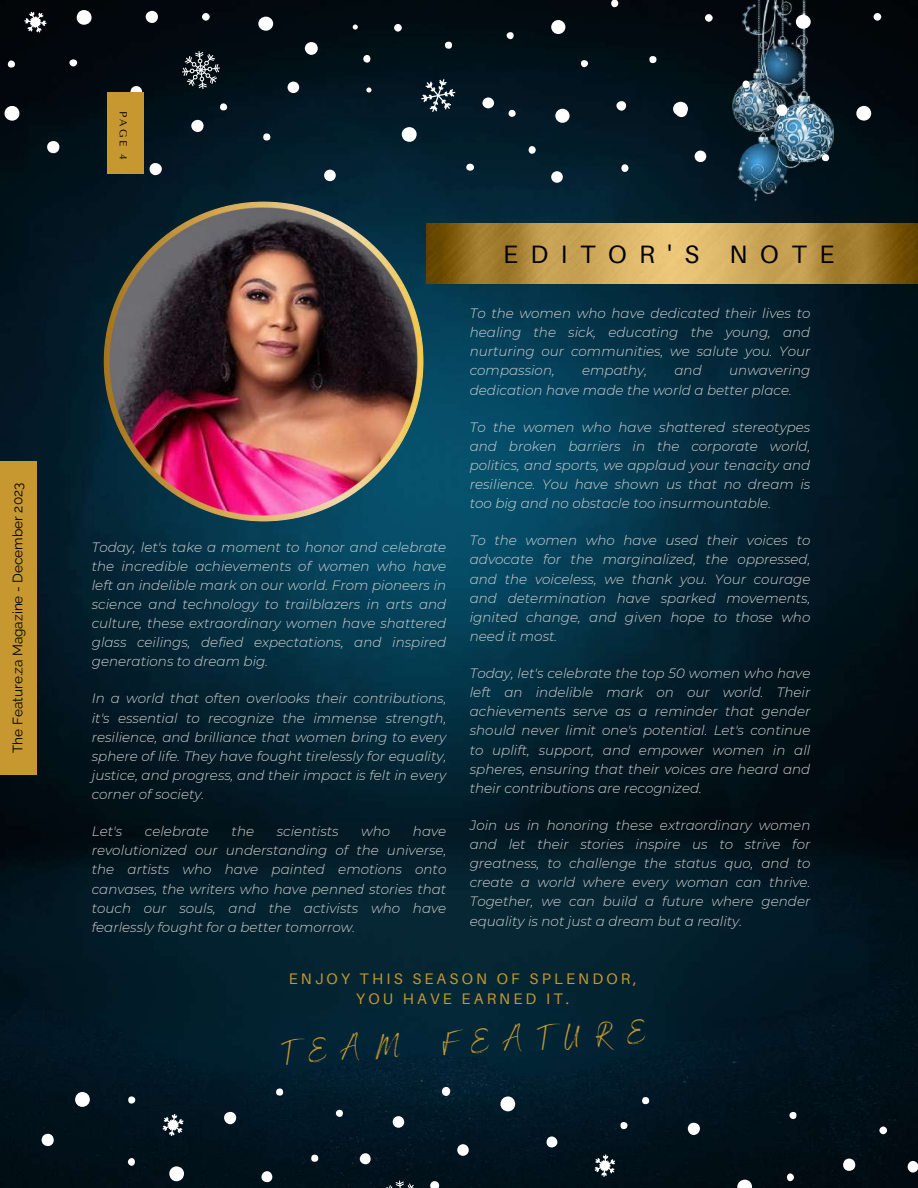
<style>
.page{position:relative;width:918px;height:1188px;background:#fff}
.page>*{position:absolute;margin:0;border:0;box-sizing:border-box;transform-origin:0 0}
.t1{font:33.3px "Benedict";color:#c6982f}
.t2{font:25.2px "Aileron";letter-spacing:.5em;color:#000}
.t3{font:15.3px/19.4px "Aileron";letter-spacing:.21em;color:#c6982f;text-align:center}
.t4{font:13.65px "Raleway";color:#000}
.t5{font:italic 300 13.5px/19.2px "Montserrat";color:#d2d2d0;text-align:justify}
.t6{font:10.2px "Tenor Sans";color:#000}
</style>
<div class="page">
<img style="left:0;top:0;width:918px;height:1188px">
<div style="left:261px;top:1171px;width:11px;height:11px;background:#fff;border-radius:50%"></div>
<div style="left:787px;top:1173px;width:7px;height:8px;background:#fff;border-radius:50%"></div>
<div style="left:42px;top:1134px;width:12px;height:12px;background:#fff;border-radius:50%"></div>
<div style="left:276px;top:1088px;width:7px;height:8px;background:#fff;border-radius:50%"></div>
<div style="left:393px;top:1116px;width:11px;height:12px;background:#fff;border-radius:50%"></div>
<div style="left:224px;top:1112px;width:12px;height:12px;background:#fff;border-radius:50%"></div>
<div style="left:75px;top:1092px;width:15px;height:15px;background:#fff;border-radius:50%"></div>
<div style="left:360px;top:1153px;width:11px;height:11px;background:#fff;border-radius:50%"></div>
<div style="left:620px;top:1122px;width:8px;height:7px;background:#fff;border-radius:50%"></div>
<svg style="left:737px;top:1180px;width:15px;height:8px"></svg>
<div style="left:128px;top:1096px;width:7px;height:8px;background:#fff;border-radius:50%"></div>
<div style="left:879px;top:1126px;width:8px;height:8px;background:#fff;border-radius:50%"></div>
<div style="left:442px;top:1087px;width:8px;height:9px;background:#fff;border-radius:50%"></div>
<div style="left:311px;top:1155px;width:7px;height:7px;background:#fff;border-radius:50%"></div>
<div style="left:128px;top:1158px;width:7px;height:8px;background:#fff;border-radius:50%"></div>
<div style="left:843px;top:1159px;width:12px;height:12px;background:#fff;border-radius:50%"></div>
<div style="left:642px;top:1097px;width:7px;height:7px;background:#fff;border-radius:50%"></div>
<div style="left:457px;top:1144px;width:12px;height:12px;background:#fff;border-radius:50%"></div>
<svg style="left:430px;top:1181px;width:9px;height:7px"></svg>
<div style="left:688px;top:1123px;width:12px;height:12px;background:#fff;border-radius:50%"></div>
<div style="left:500px;top:1096px;width:15px;height:15px;background:#fff;border-radius:50%"></div>
<div style="left:546px;top:1136px;width:11px;height:12px;background:#fff;border-radius:50%"></div>
<div style="left:336px;top:1110px;width:7px;height:7px;background:#fff;border-radius:50%"></div>
<div style="left:169px;top:1166px;width:15px;height:15px;background:#fff;border-radius:50%"></div>
<div style="left:908px;top:1161px;width:10px;height:12px;background:#fff;border-radius:50%"></div>
<div style="left:789px;top:1112px;width:8px;height:7px;background:#fff;border-radius:50%"></div>
<svg style="left:595px;top:1154px;width:20px;height:23px"></svg>
<svg style="left:162px;top:1114px;width:22px;height:22px"></svg>
<svg style="left:382px;top:1180px;width:39px;height:8px"></svg>
<img style="left:732px;top:0;width:102px;height:201px">
<img style="left:427px;top:223px;width:491px;height:61px">
<div style="left:202px;top:13px;width:8px;height:8px;background:#fff;border-radius:50%"></div>
<div style="left:507px;top:32px;width:7px;height:7px;background:#fff;border-radius:50%"></div>
<div style="left:146px;top:11px;width:12px;height:12px;background:#fff;border-radius:50%"></div>
<div style="left:191px;top:120px;width:13px;height:12px;background:#fff;border-radius:50%"></div>
<div style="left:445px;top:42px;width:7px;height:7px;background:#fff;border-radius:50%"></div>
<div style="left:47px;top:141px;width:12px;height:12px;background:#fff;border-radius:50%"></div>
<div style="left:258px;top:17px;width:15px;height:14px;background:#fff;border-radius:50%"></div>
<div style="left:363px;top:55px;width:7px;height:8px;background:#fff;border-radius:50%"></div>
<div style="left:150px;top:163px;width:12px;height:12px;background:#fff;border-radius:50%"></div>
<div style="left:5px;top:106px;width:14px;height:15px;background:#fff;border-radius:50%"></div>
<div style="left:305px;top:42px;width:13px;height:13px;background:#fff;border-radius:50%"></div>
<div style="left:402px;top:127px;width:15px;height:15px;background:#fff;border-radius:50%"></div>
<div style="left:288px;top:82px;width:11px;height:11px;background:#fff;border-radius:50%"></div>
<div style="left:529px;top:146px;width:7px;height:8px;background:#fff;border-radius:50%"></div>
<div style="left:8px;top:61px;width:7px;height:7px;background:#fff;border-radius:50%"></div>
<div style="left:220px;top:103px;width:7px;height:7px;background:#fff;border-radius:50%"></div>
<div style="left:69px;top:59px;width:8px;height:7px;background:#fff;border-radius:50%"></div>
<svg style="left:353px;top:24px;width:5px;height:6px"></svg>
<div style="left:130px;top:86px;width:12px;height:12px;background:#fff;border-radius:50%"></div>
<div style="left:324px;top:170px;width:12px;height:11px;background:#fff;border-radius:50%"></div>
<div style="left:482px;top:97px;width:12px;height:11px;background:#fff;border-radius:50%"></div>
<div style="left:263px;top:133px;width:7px;height:8px;background:#fff;border-radius:50%"></div>
<div style="left:77px;top:10px;width:15px;height:15px;background:#fff;border-radius:50%"></div>
<div style="left:394px;top:24px;width:8px;height:8px;background:#fff;border-radius:50%"></div>
<div style="left:466px;top:164px;width:8px;height:7px;background:#fff;border-radius:50%"></div>
<div style="left:509px;top:110px;width:7px;height:7px;background:#fff;border-radius:50%"></div>
<svg style="left:366px;top:87px;width:6px;height:6px"></svg>
<div style="left:616px;top:101px;width:10px;height:10px;background:#fff;border-radius:50%"></div>
<div style="left:822px;top:154px;width:7px;height:7px;background:#fff;border-radius:50%"></div>
<div style="left:649px;top:56px;width:7px;height:7px;background:#fff;border-radius:50%"></div>
<div style="left:555px;top:109px;width:15px;height:14px;background:#fff;border-radius:50%"></div>
<div style="left:551px;top:20px;width:14px;height:14px;background:#fff;border-radius:50%"></div>
<div style="left:695px;top:151px;width:11px;height:11px;background:#fff;border-radius:50%"></div>
<div style="left:796px;top:15px;width:15px;height:14px;background:#fff;border-radius:50%"></div>
<div style="left:611px;top:0;width:7px;height:7px;background:#fff;border-radius:50%"></div>
<div style="left:581px;top:60px;width:7px;height:7px;background:#fff;border-radius:50%"></div>
<svg style="left:673px;top:102px;width:15px;height:15px"></svg>
<div style="left:551px;top:171px;width:12px;height:12px;background:#fff;border-radius:50%"></div>
<div style="left:705px;top:14px;width:8px;height:8px;background:#fff;border-radius:50%"></div>
<div style="left:777px;top:104px;width:11px;height:12px;background:#fff;border-radius:50%"></div>
<div style="left:874px;top:13px;width:7px;height:8px;background:#fff;border-radius:50%"></div>
<div style="left:743px;top:81px;width:7px;height:7px;background:#fff;border-radius:50%"></div>
<div style="left:621px;top:164px;width:7px;height:8px;background:#fff;border-radius:50%"></div>
<div style="left:856px;top:106px;width:15px;height:15px;background:#fff;border-radius:50%"></div>
<svg style="left:421px;top:79px;width:34px;height:33px"></svg>
<svg style="left:24px;top:12px;width:22px;height:21px"></svg>
<svg style="left:182px;top:51px;width:38px;height:38px"></svg>
<img style="left:104px;top:202px;width:319px;height:319px">
<div style="left:0;top:461px;width:37px;height:313px;background:#c6982f"></div>
<div style="left:108px;top:92px;width:35px;height:82px;background:#c6982f"></div>
<p class="t4" style="left:10px;top:753px;width:272px;rotate:-90deg">The Feature.za Magazine - December 2023</p>
<p class="t6" style="left:129px;top:111px;width:50px;rotate:90deg">PAGE 4</p>
<p class="t5" style="left:92px;top:537px;width:356px">Today, let's take a moment to honor and celebrate the incredible achievements of women who have left an indelible mark on our world. From pioneers in science and technology to trailblazers in arts and culture, these extraordinary women have shattered glass ceilings, defied expectations, and inspired generations to dream big.</p>
<p class="t5" style="left:92px;top:689px;width:356px">In a world that often overlooks their contributions, it's essential to recognize the immense strength, resilience, and brilliance that women bring to every sphere of life. They have fought tirelessly for equality, justice, and progress, and their impact is felt in every corner of society.</p>
<p class="t5" style="left:92px;top:822px;width:32px">Let's</p>
<p class="t5" style="left:145px;top:822px;width:66px">celebrate</p>
<p class="t5" style="left:232px;top:822px;width:24px">the</p>
<p class="t5" style="left:277px;top:822px;width:63px">scientists</p>
<p class="t5" style="left:361px;top:822px;width:31px">who</p>
<p class="t5" style="left:92px;top:822px;width:356px;text-indent:321px">have revolutionized our understanding of the universe, the artists who have painted emotions onto canvases, the writers who have penned stories that touch our souls, and the activists who have fearlessly fought for a better tomorrow.</p>
<h2 class="t2" style="left:503px;top:239px;width:332px">EDITOR'S NOTE</h2>
<p class="t5" style="left:470px;top:304px;width:342px">To the women who have dedicated their lives to healing the sick, educating the young, and nurturing our communities, we salute you. Your compassion,</p>
<p class="t5" style="left:582px;top:361px;width:66px">empathy,</p>
<p class="t5" style="left:675px;top:361px;width:29px">and</p>
<p class="t5" style="left:470px;top:361px;width:342px;text-indent:259px">unwavering dedication have made the world a better place.</p>
<p class="t5" style="left:470px;top:417px;width:342px">To the women who have shattered stereotypes and broken barriers in the corporate world, politics, and sports, we applaud your tenacity and resilience. You have shown us that no dream is too big and no obstacle too insurmountable.</p>
<p class="t5" style="left:470px;top:531px;width:342px">To the women who have used their voices to advocate for the marginalized, the oppressed, and the voiceless, we thank you. Your courage and determination have sparked movements, ignited change, and given hope to those who need it most.</p>
<p class="t5" style="left:470px;top:664px;width:342px">Today, let's celebrate the top 50 women who have left an indelible mark on our world. Their achievements serve as a reminder that gender should never limit one's potential. Let's continue to uplift, support, and empower women in all spheres, ensuring that their voices are heard and their contributions are recognized.</p>
<p class="t5" style="left:470px;top:815px;width:342px">Join us in honoring these extraordinary women and let their stories inspire us to strive for greatness, to challenge the status quo, and to create a world where every woman can thrive.<br>Together, we can build a future where gender equality is not just a dream but a reality.</p>
<p class="t3" style="left:289px;top:969px;width:350px">ENJOY THIS SEASON OF SPLENDOR,<br>YOU HAVE EARNED IT.</p>
<h1 class="t1" style="left:281px;top:1032px;width:120px;rotate:-3deg">TEAM</h1>
<h1 class="t1" style="left:442px;top:1022px;width:202px;rotate:-3deg">FEATURE</h1>
</div>
